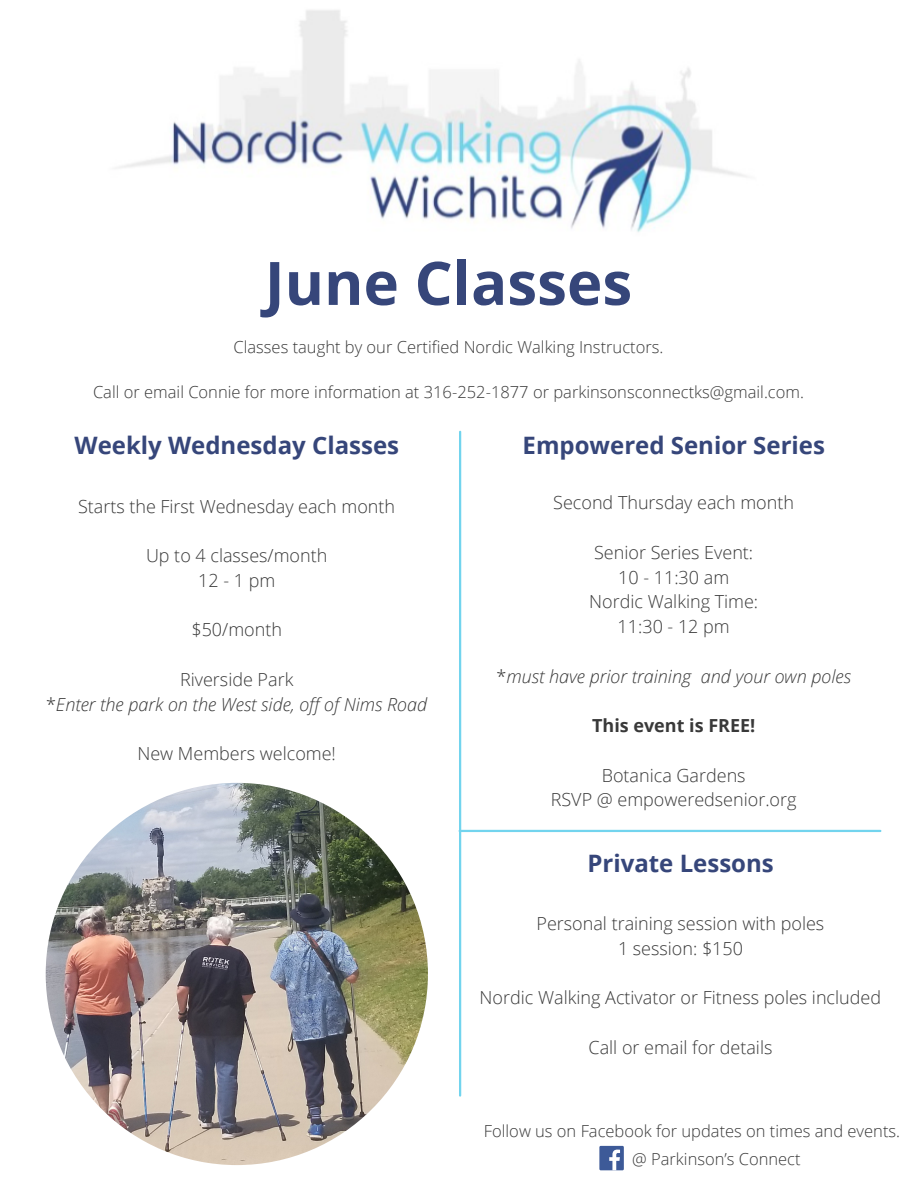
<style>
.page{position:relative;width:918px;height:1188px;background:#fff}
.page>*{position:absolute;margin:0;border:0;box-sizing:border-box;transform-origin:0 0}
.t1{font:700 60px "Open Sans";color:#36467a}
.t2{font:700 24px "Open Sans";color:#36467a}
.t3{font:300 18px "Open Sans";color:#393939}
.t4{font:italic 300 18px "Open Sans";color:#393939}
.t5{font:700 18px "Open Sans";color:#393939}
.t6{font:300 16.5px "Open Sans";color:#393939}
.s1{font-style:normal}
</style>
<div class="page">
<img style="left:118px;top:10px;width:629px;height:222px">
<img style="left:46px;top:783px;width:382px;height:382px;border-radius:50%">
<hr style="left:459px;top:432px;width:2px;height:664px;background:#72d4ee">
<hr style="left:460px;top:830px;width:420px;height:2px;background:#72d4ee">
<div style="left:599px;top:1146px;width:25px;height:24px;background:#3d5a98"></div>
<svg style="left:609px;top:1150px;width:11px;height:20px"></svg>
<p class="t1" style="left:265px;top:241px;width:369px">June Classes</p>
<p class="t6" style="left:233px;top:335px;width:432px">Classes taught by our Certified Nordic Walking Instructors.</p>
<p class="t6" style="left:93px;top:380px;width:712px">Call or email Connie for more information at 316-252-1877 or parkinsonsconnectks@gmail.com.</p>
<p class="t2" style="left:74px;top:429px;width:326px">Weekly Wednesday Classes</p>
<p class="t3" style="left:78px;top:493px;width:319px">Starts the First Wednesday each month</p>
<p class="t3" style="left:146px;top:543px;width:183px">Up to 4 classes/month</p>
<p class="t3" style="left:198px;top:568px;width:79px">12 - 1 pm</p>
<p class="t3" style="left:191px;top:617px;width:92px">$50/month</p>
<p class="t3" style="left:180px;top:667px;width:115px">Riverside Park</p>
<p class="t4" style="left:46px;top:691px;width:383px"><span class="s1">*</span>Enter the park on the West side, off of Nims Road</p>
<p class="t3" style="left:137px;top:741px;width:200px">New Members welcome!</p>
<p class="t2" style="left:523px;top:429px;width:304px">Empowered Senior Series</p>
<p class="t3" style="left:553px;top:490px;width:242px">Second Thursday each month</p>
<p class="t3" style="left:594px;top:540px;width:161px">Senior Series Event:</p>
<p class="t3" style="left:618px;top:564px;width:112px">10 - 11:30 am</p>
<p class="t3" style="left:589px;top:589px;width:171px">Nordic Walking Time:</p>
<p class="t3" style="left:618px;top:614px;width:114px">11:30 - 12 pm</p>
<p class="t4" style="left:496px;top:663px;width:356px"><span class="s1">*</span>must have prior training and your own poles</p>
<p class="t5" style="left:592px;top:713px;width:165px">This event is FREE!</p>
<p class="t3" style="left:602px;top:762px;width:145px">Botanica Gardens</p>
<p class="t3" style="left:551px;top:787px;width:247px">RSVP @ empoweredsenior.org</p>
<p class="t2" style="left:587px;top:846px;width:188px">Private Lessons</p>
<p class="t3" style="left:537px;top:911px;width:289px">Personal training session with poles</p>
<p class="t3" style="left:618px;top:936px;width:127px">1 session: $150</p>
<p class="t3" style="left:480px;top:985px;width:403px">Nordic Walking Activator or Fitness poles included</p>
<p class="t3" style="left:589px;top:1035px;width:185px">Call or email for details</p>
<p class="t6" style="left:484px;top:1120px;width:418px">Follow us on Facebook for updates on times and events.</p>
<p class="t6" style="left:632px;top:1148px;width:170px">@ Parkinson’s Connect</p>
</div>
